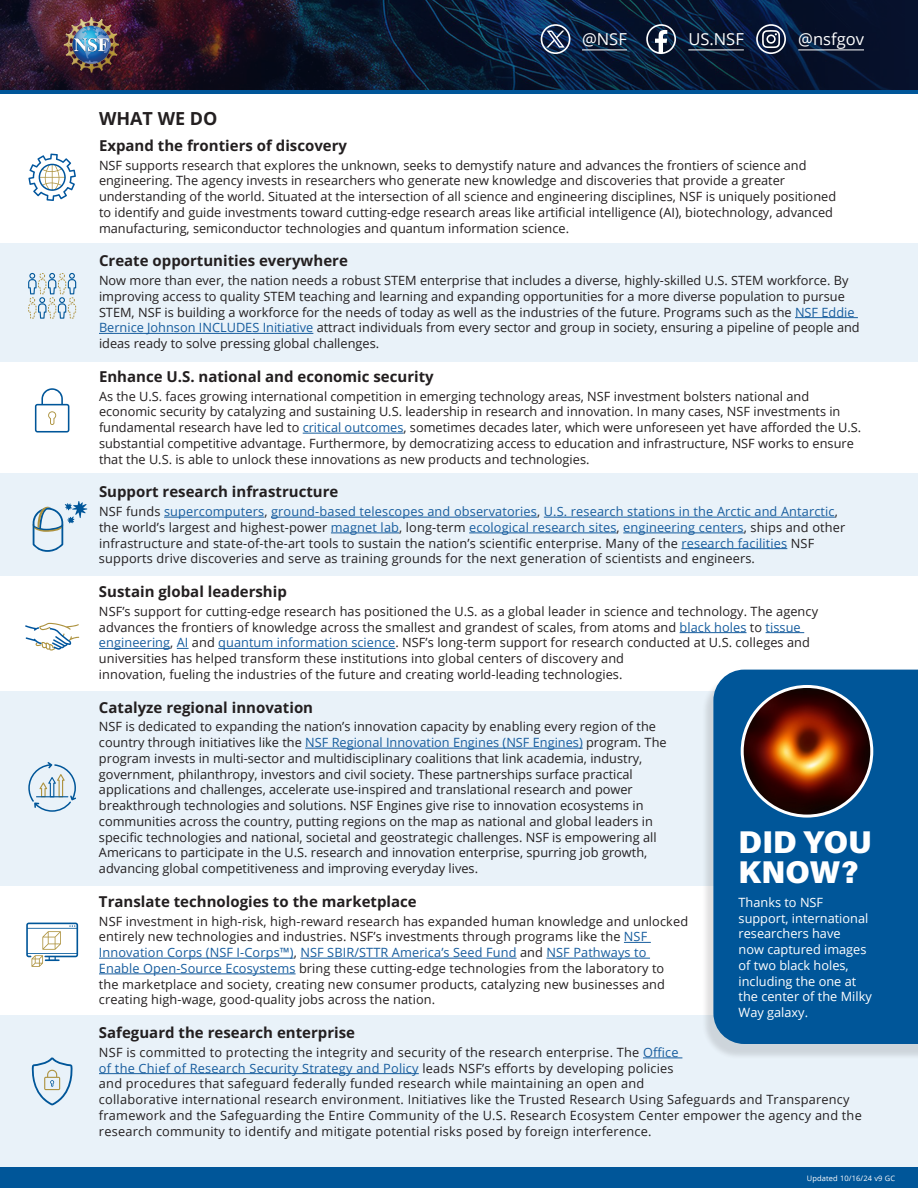
<style>
.page{position:relative;width:918px;height:1188px;background:#fff}
.page>*{position:absolute;margin:0;border:0;box-sizing:border-box;transform-origin:0 0}
.Body{font:31.5px/30px "Acumin Variable Concept";color:#fff}
.Header1{font:700 18px "Open Sans";color:#231f20}
.Body-2{font:16.5px "Open Sans";color:#fff}
.Header2{font:700 15px "Open Sans";color:#231f20}
.Body-3{font:12.75px/15.8px "Open Sans";color:#231f20}
.Body-4{font:12.75px/15.8px "Open Sans";color:#fff}
.Body-5{font:7.5px "Open Sans";letter-spacing:.015em;color:#fff}
.s1{color:#175d9e}
</style>
<div class="page">
<div style="left:0;top:1015px;width:918px;height:166px;background:#e9f2f9"></div>
<div style="left:0;top:691px;width:918px;height:195px;background:#e9f2f9"></div>
<div style="left:0;top:473px;width:918px;height:103px;background:#e9f2f9"></div>
<div style="left:0;top:243px;width:918px;height:119px;background:#e9f2f9"></div>
<div style="left:0;top:1167px;width:918px;height:21px;background:#005699"></div>
<div style="left:0;top:60px;width:918px;height:33px;background:linear-gradient(to right,#005699,#005699)"></div>
<hr style="left:795px;top:317px;width:63px;height:1px;background:#175d9e">
<hr style="left:99px;top:333px;width:214px;height:1px;background:#175d9e">
<hr style="left:303px;top:433px;width:101px;height:1px;background:#175d9e">
<hr style="left:164px;top:517px;width:100px;height:1px;background:#175d9e">
<hr style="left:271px;top:517px;width:266px;height:1px;background:#175d9e">
<hr style="left:544px;top:517px;width:291px;height:1px;background:#175d9e">
<hr style="left:331px;top:533px;width:68px;height:1px;background:#175d9e">
<hr style="left:469px;top:533px;width:148px;height:1px;background:#175d9e">
<hr style="left:623px;top:533px;width:121px;height:1px;background:#175d9e">
<hr style="left:681px;top:548px;width:106px;height:1px;background:#175d9e">
<hr style="left:680px;top:632px;width:67px;height:1px;background:#175d9e">
<hr style="left:766px;top:632px;width:38px;height:1px;background:#175d9e">
<hr style="left:99px;top:648px;width:71px;height:1px;background:#175d9e">
<svg style="left:177px;top:648px;width:12px;height:1px"></svg>
<hr style="left:218px;top:648px;width:177px;height:1px;background:#175d9e">
<hr style="left:305px;top:748px;width:278px;height:1px;background:#175d9e">
<svg style="left:624px;top:942px;width:27px;height:1px"></svg>
<hr style="left:99px;top:958px;width:195px;height:1px;background:#175d9e">
<hr style="left:300px;top:958px;width:217px;height:1px;background:#175d9e">
<hr style="left:546px;top:958px;width:104px;height:1px;background:#175d9e">
<hr style="left:99px;top:974px;width:197px;height:1px;background:#175d9e">
<hr style="left:643px;top:1058px;width:39px;height:1px;background:#175d9e">
<hr style="left:99px;top:1073px;width:320px;height:1px;background:#175d9e">
<svg style="left:25px;top:623px;width:54px;height:28px"></svg>
<svg style="left:28px;top:762px;width:48px;height:50px"></svg>
<hr style="left:36px;top:796px;width:32px;height:1px;background:#005699">
<svg style="left:26px;top:923px;width:52px;height:44px"></svg>
<svg style="left:31px;top:1057px;width:42px;height:48px"></svg>
<img style="left:0;top:0;width:918px;height:89px">
<hr style="left:582px;top:49px;width:45px;height:1px;background:#fff">
<svg style="left:756px;top:24px;width:30px;height:30px"></svg>
<svg style="left:646px;top:24px;width:30px;height:30px"></svg>
<svg style="left:541px;top:24px;width:29px;height:30px"></svg>
<img style="left:64px;top:17px;width:55px;height:55px">
<svg style="left:33px;top:501px;width:54px;height:51px"></svg>
<svg style="left:28px;top:154px;width:48px;height:47px"></svg>
<svg style="left:35px;top:388px;width:34px;height:45px"></svg>
<svg style="left:28px;top:273px;width:48px;height:46px"></svg>
<hr style="left:688px;top:49px;width:56px;height:1px;background:#fff">
<hr style="left:798px;top:49px;width:66px;height:1px;background:#fff">
<div style="left:702px;top:675px;width:216px;height:385px;background:#231f20;opacity:.14"></div>
<div style="left:713px;top:670px;width:205px;height:374px;background:#005699"></div>
<img style="left:742px;top:686px;width:130px;height:130px;border-radius:65px">
<div style="left:741px;top:685px;width:132px;height:133px;border:3px solid #fff;border-radius:50%"></div>
<p class="Body-2" style="left:582px;top:28px;width:46px">@NSF</p>
<p class="Body-2" style="left:688px;top:28px;width:57px">US.NSF</p>
<p class="Body-2" style="left:798px;top:28px;width:67px">@nsfgov</p>
<p class="Header1" style="left:99px;top:107px;width:120px">WHAT WE DO</p>
<p class="Header2" style="left:99px;top:135px;width:250px">Expand the frontiers of discovery</p>
<p class="Body-3" style="left:99px;top:157px;width:739px">NSF supports research that explores the unknown, seeks to demystify nature and advances the frontiers of science and engineering. The agency invests in researchers who generate new knowledge and discoveries that provide a greater understanding of the world. Situated at the intersection of all science and engineering disciplines, NSF is uniquely positioned to identify and guide investments toward cutting-edge research areas like artificial intelligence (AI), biotechnology, advanced manufacturing, semiconductor technologies and quantum information science.</p>
<p class="Header2" style="left:99px;top:251px;width:250px">Create opportunities everywhere</p>
<p class="Body-3" style="left:99px;top:272px;width:762px">Now more than ever, the nation needs a robust STEM enterprise that includes a diverse, highly-skilled U.S. STEM workforce. By improving access to quality STEM teaching and learning and expanding opportunities for a more diverse population to pursue STEM, NSF is building a workforce for the needs of today as well as the industries of the future. Programs such as the <span class="s1">NSF Eddie Bernice Johnson INCLUDES Initiative</span> attract individuals from every sector and group in society, ensuring a pipeline of people and ideas ready to solve pressing global challenges.</p>
<p class="Header2" style="left:99px;top:366px;width:336px">Enhance U.S. national and economic security</p>
<p class="Body-3" style="left:99px;top:388px;width:764px">As the U.S. faces growing international competition in emerging technology areas, NSF investment bolsters national and economic security by catalyzing and sustaining U.S. leadership in research and innovation. In many cases, NSF investments in fundamental research have led to <span class="s1">critical outcomes</span>, sometimes decades later, which were unforeseen yet have afforded the U.S. substantial competitive advantage. Furthermore, by democratizing access to education and infrastructure, NSF works to ensure that the U.S. is able to unlock these innovations as new products and technologies.</p>
<p class="Header2" style="left:99px;top:482px;width:241px">Support research infrastructure</p>
<p class="Body-3" style="left:99px;top:503px;width:748px">NSF funds <span class="s1">supercomputers</span>, <span class="s1">ground-based telescopes and observatories</span>, <span class="s1">U.S. research stations in the Arctic and Antarctic</span>, the world’s largest and highest-power <span class="s1">magnet lab</span>, long-term <span class="s1">ecological research sites</span>, <span class="s1">engineering centers</span>, ships and other infrastructure and state-of-the-art tools to sustain the nation’s scientific enterprise. Many of the <span class="s1">research facilities</span> NSF supports drive discoveries and serve as training grounds for the next generation of scientists and engineers.</p>
<p class="Header2" style="left:99px;top:581px;width:189px">Sustain global leadership</p>
<p class="Body-3" style="left:99px;top:603px;width:721px">NSF’s support for cutting-edge research has positioned the U.S. as a global leader in science and technology. The agency advances the frontiers of knowledge across the smallest and grandest of scales, from atoms and <span class="s1">black holes</span> to <span class="s1">tissue engineering</span>, <span class="s1">AI</span> and <span class="s1">quantum information science</span>. NSF’s long-term support for research conducted at U.S. colleges and universities has helped transform these institutions into global centers of discovery and<br>innovation, fueling the industries of the future and creating world-leading technologies.</p>
<p class="Header2" style="left:99px;top:697px;width:216px">Catalyze regional innovation</p>
<p class="Body-3" style="left:99px;top:719px;width:569px">NSF is dedicated to expanding the nation’s innovation capacity by enabling every region of the country through initiatives like the <span class="s1">NSF Regional Innovation Engines (NSF Engines)</span> program. The program invests in multi-sector and multidisciplinary coalitions that link academia, industry, government, philanthropy, investors and civil society. These partnerships surface practical applications and challenges, accelerate use-inspired and translational research and power breakthrough technologies and solutions. NSF Engines give rise to innovation ecosystems in communities across the country, putting regions on the map as national and global leaders in specific technologies and national, societal and geostrategic challenges. NSF is empowering all Americans to participate in the U.S. research and innovation enterprise, spurring job growth, advancing global competitiveness and improving everyday lives.</p>
<p class="Header2" style="left:99px;top:891px;width:319px">Translate technologies to the marketplace</p>
<p class="Body-3" style="left:99px;top:913px;width:591px">NSF investment in high-risk, high-reward research has expanded human knowledge and unlocked entirely new technologies and industries. NSF’s investments through programs like the <span class="s1">NSF Innovation Corps (NSF I-Corps™)</span>, <span class="s1">NSF SBIR/STTR America’s Seed Fund</span> and <span class="s1">NSF Pathways to Enable Open-Source Ecosystems</span> bring these cutting-edge technologies from the laboratory to<br>the marketplace and society, creating new consumer products, catalyzing new businesses and creating high-wage, good-quality jobs across the nation.</p>
<p class="Header2" style="left:99px;top:1022px;width:258px">Safeguard the research enterprise</p>
<p class="Body-3" style="left:99px;top:1044px;width:764px">NSF is committed to protecting the integrity and security of the research enterprise. The <span class="s1">Office<br>of the Chief of Research Security Strategy and Policy</span> leads NSF’s efforts by developing policies<br>and procedures that safeguard federally funded research while maintaining an open and<br>collaborative international research environment. Initiatives like the Trusted Research Using Safeguards and Transparency framework and the Safeguarding the Entire Community of the U.S. Research Ecosystem Center empower the agency and the research community to identify and mitigate potential risks posed by foreign interference.</p>
<p class="Body" style="left:739px;top:826px;width:135px">DID YOU<br>KNOW?</p>
<p class="Body-4" style="left:739px;top:894px;width:135px">Thanks to NSF support, international researchers have<br>now captured images of two black holes, including the one at the center of the Milky<br>Way galaxy.</p>
<p class="Body-5" style="left:807px;top:1173px;width:90px">Updated 10/16/24 v9 GC</p>
</div>
